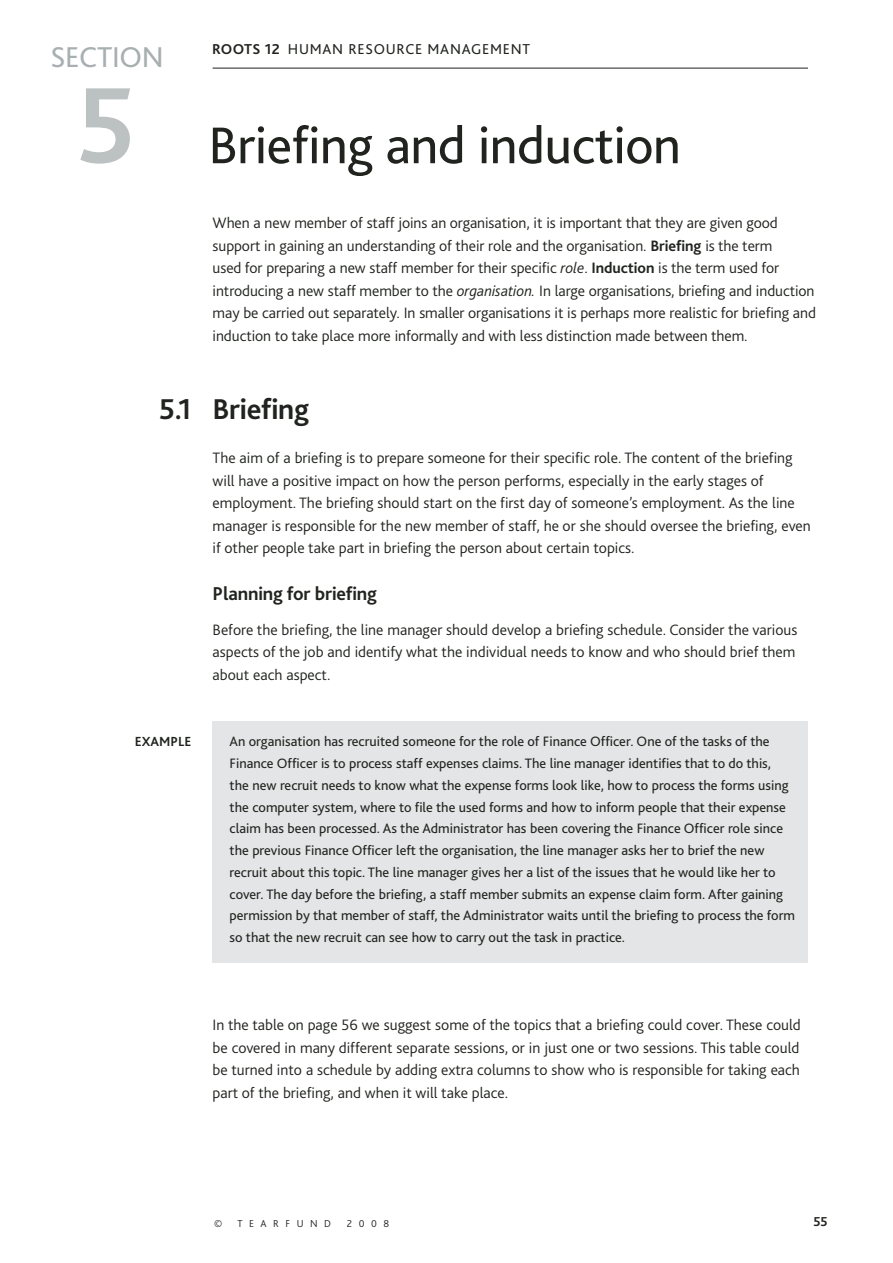
<style>
.page{position:relative;width:893px;height:1263px;background:#fff}
.page>*{position:absolute;margin:0;border:0;box-sizing:border-box;transform-origin:0 0}
.t1{font:54px "Bliss 2";letter-spacing:-.01em;color:#20231e}
.t2{font:700 30px "Bliss 2";letter-spacing:-.01em;color:#20231e}
.t3{font:30px "Bliss 2";letter-spacing:-.01em;color:#a8afb0}
.t4{font:700 19.5px "Bliss 2";letter-spacing:-.01em;color:#20231e}
.t5{font:300 15.75px/22.5px "Bliss 2";color:#20231e}
.t6{font:15px "Bliss 2";letter-spacing:.05em;color:#20231e}
.t7{font:14.25px/21.8px "Bliss 2";color:#20231e}
.t8{font:700 13.8px "Bliss 2";color:#20231e}
.t9{font:700 13.5px "Bliss 2";color:#20231e}
.t10{font:300 10.5px "Bliss 2";letter-spacing:.625em;color:#20231e}
.s1{font-weight:700}
.s2{font-weight:700;font-size:112.5px;color:#bcc1c2}
.s3{font-style:italic}
</style>
<div class="page">
<hr style="left:213px;top:68px;width:595px;height:1px;background:#20231e">
<div style="left:213px;top:721px;width:595px;height:242px;background:#e3e5e6"></div>
<p class="t6" style="left:212px;top:43px;width:320px"><span class="s1">ROOTS 12</span> HUMAN RESOURCE MANAGEMENT</p>
<h1 class="t1" style="left:77px;top:125px;width:606px"><span class="s2">5</span> Briefing and induction</h1>
<h2 class="t3" style="left:50px;top:46px;width:115px">SECTION</h2>
<p class="t5" style="left:213px;top:213px;width:605px">When a new member of staff joins an organisation, it is important that they are given good support in gaining an understanding of their role and the organisation. <span class="s1">Briefing</span> is the term<br>used for preparing a new staff member for their specific <span class="s3">role</span>. <span class="s1">Induction</span> is the term used for introducing a new staff member to the <span class="s3">organisation.</span> In large organisations, briefing and induction may be carried out separately. In smaller organisations it is perhaps more realistic for briefing and induction to take place more informally and with less distinction made between them.</p>
<h2 class="t2" style="left:159px;top:398px;width:151px">5.1 Briefing</h2>
<p class="t5" style="left:213px;top:448px;width:600px">The aim of a briefing is to prepare someone for their specific role. The content of the briefing will have a positive impact on how the person performs, especially in the early stages of employment. The briefing should start on the first day of someone’s employment. As the line manager is responsible for the new member of staff, he or she should oversee the briefing, even if other people take part in briefing the person about certain topics.</p>
<p class="t4" style="left:213px;top:586px;width:166px">Planning for briefing</p>
<p class="t5" style="left:213px;top:620px;width:586px">Before the briefing, the line manager should develop a briefing schedule. Consider the various aspects of the job and identify what the individual needs to know and who should brief them about each aspect.</p>
<p class="t8" style="left:135px;top:736px;width:58px">EXAMPLE</p>
<p class="t7" style="left:230px;top:732px;width:567px">An organisation has recruited someone for the role of Finance Officer. One of the tasks of the Finance Officer is to process staff expenses claims. The line manager identifies that to do this,<br>the new recruit needs to know what the expense forms look like, how to process the forms using the computer system, where to file the used forms and how to inform people that their expense claim has been processed. As the Administrator has been covering the Finance Officer role since the previous Finance Officer left the organisation, the line manager asks her to brief the new recruit about this topic. The line manager gives her a list of the issues that he would like her to cover. The day before the briefing, a staff member submits an expense claim form. After gaining permission by that member of staff, the Administrator waits until the briefing to process the form so that the new recruit can see how to carry out the task in practice.</p>
<p class="t5" style="left:213px;top:1015px;width:590px;text-align:justify">In the table on page 56 we suggest some of the topics that a briefing could cover. These could be covered in many different separate sessions, or in just one or two sessions. This table could be turned into a schedule by adding extra columns to show who is responsible for taking each part of the briefing, and when it will take place.</p>
<p class="t10" style="left:214px;top:1220px;width:10px">©</p>
<p class="t10" style="left:237px;top:1220px;width:95px">TEARFUND</p>
<p class="t10" style="left:347px;top:1220px;width:44px">2008</p>
<p class="t9" style="left:813px;top:1216px;width:16px">55</p>
</div>
